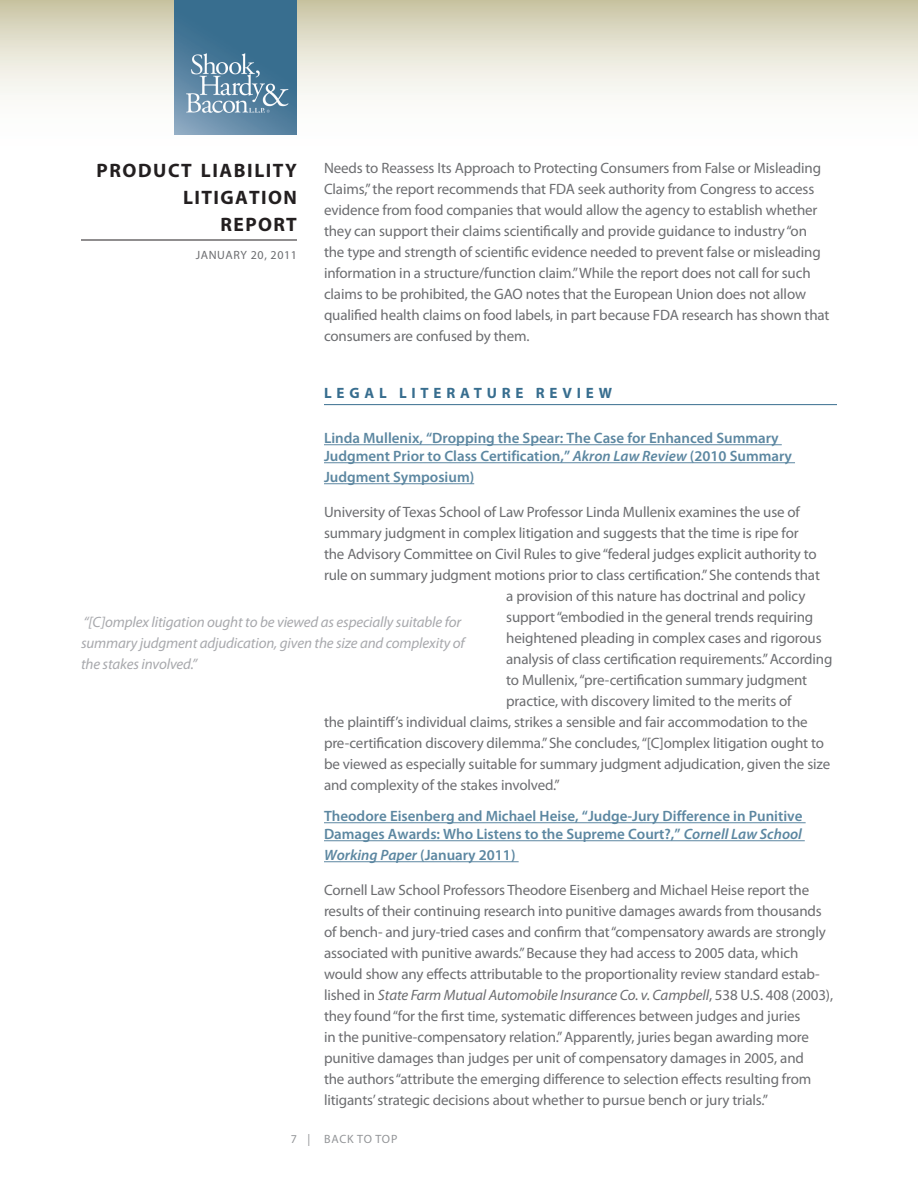
<style>
.page{position:relative;width:918px;height:1188px;background:#fff}
.page>*{position:absolute;margin:0;border:0;box-sizing:border-box;transform-origin:0 0}
.t1{font:700 19.5px/27px "Myriad Pro";letter-spacing:.075em;color:#231f20;text-align:right}
.Body{font:15px/21px "Myriad Pro";letter-spacing:-.01em;color:#6c6d70}
.Body-2{font:600 15px/18px "Myriad Pro";color:#5c87a1}
.Subhead{font:600 15px/18px "Myriad Pro";color:#5c87a1}
.PullQuote{font:italic 15px/21px "Myriad Pro";letter-spacing:-.01em;color:#a8a9ad}
.Head{font:700 15px "Myriad Pro";letter-spacing:.32em;color:#386e8f}
.t2{font:12px "Myriad Pro";letter-spacing:.05em;color:#6c6d70}
.t3{font:12px "Myriad Pro";letter-spacing:.06em;color:#939598}
.s1{font-style:italic}
</style>
<div class="page">
<svg style="left:0;top:0;width:918px;height:135px"></svg>
<hr style="left:81px;top:240px;width:216px;height:1px;background:#231f20">
<img style="left:175px;top:0;width:122px;height:135px">
<hr style="left:324px;top:404px;width:513px;height:1px;background:#386e8f">
<hr style="left:324px;top:444px;width:458px;height:1px;background:#5c87a1">
<hr style="left:324px;top:462px;width:471px;height:1px;background:#5c87a1">
<hr style="left:324px;top:483px;width:150px;height:1px;background:#5c87a1">
<hr style="left:324px;top:822px;width:482px;height:1px;background:#5c87a1">
<hr style="left:324px;top:840px;width:481px;height:1px;background:#5c87a1">
<hr style="left:324px;top:861px;width:195px;height:1px;background:#5c87a1">
<h1 class="t1" style="left:97px;top:156px;width:202px">PRODUCT LIABILITY<br>LITIGATION<br>REPORT</h1>
<p class="t2" style="left:196px;top:248px;width:103px">JANUARY 20, 2011</p>
<p class="Body" style="left:324px;top:157px;width:507px">Needs to Reassess Its Approach to Protecting Consumers from False or Misleading Claims,” the report recommends that FDA seek authority from Congress to access evidence from food companies that would allow the agency to establish whether they can support their claims scientifically and provide guidance to industry “on the type and strength of scientific evidence needed to prevent false or misleading information in a structure/function claim.” While the report does not call for such claims to be prohibited, the GAO notes that the European Union does not allow qualified health claims on food labels, in part because FDA research has shown that consumers are confused by them.</p>
<p class="Head" style="left:324px;top:383px;width:289px">LEGAL LITERATURE REVIEW</p>
<p class="Subhead" style="left:324px;top:429px;width:469px">Linda Mullenix, “Dropping the Spear: The Case for Enhanced Summary<br>Judgment Prior to Class Certification,” <span class="s1">Akron Law Review</span> (2010 Summary</p>
<p class="Subhead" style="left:324px;top:468px;width:152px">Judgment Symposium)</p>
<p class="Body" style="left:324px;top:501px;width:477px">University of Texas School of Law Professor Linda Mullenix examines the use of</p>
<p class="Body" style="left:324px;top:522px;width:476px">summary judgment in complex litigation and suggests that the time is ripe for</p>
<p class="Body" style="left:324px;top:543px;width:494px">the Advisory Committee on Civil Rules to give “federal judges explicit authority to</p>
<p class="Body" style="left:324px;top:564px;width:497px">rule on summary judgment motions prior to class certification.” She contends that</p>
<p class="Body" style="left:506px;top:585px;width:301px">a provision of this nature has doctrinal and policy</p>
<p class="Body" style="left:506px;top:606px;width:309px">support “embodied in the general trends requiring</p>
<p class="Body" style="left:506px;top:627px;width:317px">heightened pleading in complex cases and rigorous</p>
<p class="Body" style="left:506px;top:648px;width:328px">analysis of class certification requirements.” According</p>
<p class="Body" style="left:506px;top:669px;width:302px">to Mullenix, “pre-certification summary judgment</p>
<p class="Body" style="left:506px;top:690px;width:287px">practice, with discovery limited to the merits of</p>
<p class="Body" style="left:324px;top:711px;width:485px">the plaintiff’s individual claims, strikes a sensible and fair accommodation to the</p>
<p class="Body" style="left:324px;top:732px;width:502px">pre-certification discovery dilemma.” She concludes, “[C]omplex litigation ought to</p>
<p class="Body" style="left:324px;top:753px;width:508px">be viewed as especially suitable for summary judgment adjudication, given the size</p>
<p class="Body" style="left:324px;top:774px;width:237px">and complexity of the stakes involved.”</p>
<p class="Body-2" style="left:324px;top:807px;width:480px">Theodore Eisenberg and Michael Heise, “Judge-Jury Difference in Punitive<br>Damages Awards: Who Listens to the Supreme Court?,” <span class="s1">Cornell Law School</span></p>
<p class="Body-2" style="left:324px;top:846px;width:193px"><span class="s1">Working Paper</span> (January 2011)</p>
<p class="Body" style="left:324px;top:879px;width:511px">Cornell Law School Professors Theodore Eisenberg and Michael Heise report the results of their continuing research into punitive damages awards from thousands of bench- and jury-tried cases and confirm that “compensatory awards are strongly associated with punitive awards.” Because they had access to 2005 data, which would show any effects attributable to the proportionality review standard estab&shy;lished in <span class="s1">State Farm Mutual Automobile Insurance Co. v. Campbell</span>, 538 U.S. 408 (2003), they found “for the first time, systematic differences between judges and juries<br>in the punitive-compensatory relation.” Apparently, juries began awarding more punitive damages than judges per unit of compensatory damages in 2005, and<br>the authors “attribute the emerging difference to selection effects resulting from litigants’ strategic decisions about whether to pursue bench or jury trials.”</p>
<p class="PullQuote" style="left:81px;top:611px;width:385px">“[C]omplex litigation ought to be viewed as especially suitable for summary judgment adjudication, given the size and complexity of the stakes involved.”</p>
<p class="t3" style="left:291px;top:1132px;width:108px">7 | BACK TO TOP</p>
</div>
